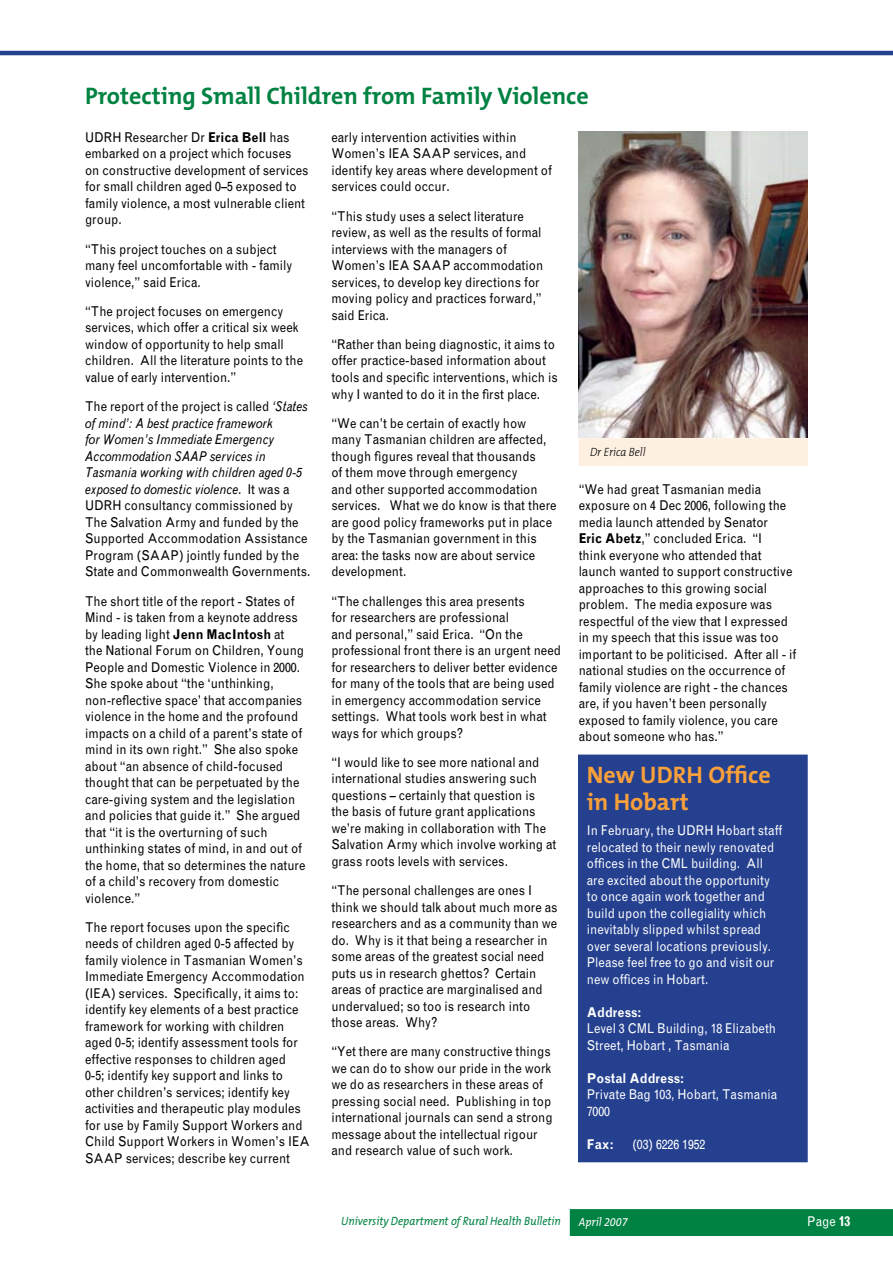
<style>
.page{position:relative;width:893px;height:1263px;background:#fff}
.page>*{position:absolute;margin:0;border:0;box-sizing:border-box;transform-origin:0 0}
.t1{font:700 24px "The Mix B7";color:#008242}
.t2{font:700 24px/27px "The Mix B7";color:#f9a03a}
.t3{font:13.5px/16.5px "Grotesque";color:#000;scale:.9 1}
.t4{font:13.5px/16.5px "Grotesque";color:#fff;scale:.9 1}
.t5{font:700 13.5px "Grotesque";color:#fff;scale:.9 1}
.t6{font:italic 12px "The Mix B5 Plain";color:#008242;scale:.9 1}
.t7{font:italic 300 12px "The Mix B3";color:#000;scale:.9 1}
.t8{font:italic 12px "The Mix B5 Plain";color:#fff;scale:.9 1}
.s1{font-weight:700}
.s2{font-style:italic}
</style>
<div class="page">
<div style="left:570px;top:1209px;width:323px;height:27px;background:#008242"></div>
<hr style="left:0;top:51px;width:893px;height:4px;background:#24408f">
<div style="left:578px;top:755px;width:229px;height:407px;background:#24408f"></div>
<img style="left:579px;top:132px;width:229px;height:306px">
<div style="left:579px;top:439px;width:228px;height:26px;background:#fef0e1"></div>
<h1 class="t1" style="left:85px;top:83px;width:505px">Protecting Small Children from Family Violence</h1>
<p class="t3" style="left:85px;top:129px;width:250px">UDRH Researcher Dr <span class="s1">Erica Bell</span> has embarked on a project which focuses on constructive development of services for small children aged 0–5 exposed to family violence, a most vulnerable client group.</p>
<p class="t3" style="left:85px;top:241px;width:232px">“This project touches on a subject many feel uncomfortable with - family violence,” said Erica.</p>
<p class="t3" style="left:85px;top:303px;width:244px">“The project focuses on emergency services, which offer a critical six week window of opportunity to help small children. All the literature points to the value of early intervention.”</p>
<p class="t3" style="left:85px;top:398px;width:252px">The report of the project is called <span class="s2">‘States of mind’: A best practice framework<br>for Women’s Immediate Emergency Accommodation SAAP services in Tasmania working with children aged 0-5 exposed to domestic violence</span>. It was a UDRH consultancy commissioned by The Salvation Army and funded by the Supported Accommodation Assistance Program (SAAP) jointly funded by the State and Commonwealth Governments.</p>
<p class="t3" style="left:85px;top:593px;width:247px">The short title of the report - States of Mind - is taken from a keynote address by leading light <span class="s1">Jenn MacIntosh</span> at<br>the National Forum on Children, Young People and Domestic Violence in 2000.<br>She spoke about “the ‘unthinking, non-reflective space’ that accompanies violence in the home and the profound impacts on a child of a parent’s state of mind in its own right.” She also spoke about “an absence of child-focused thought that can be perpetuated by the care-giving system and the legislation and policies that guide it.” She argued that “it is the overturning of such unthinking states of mind, in and out of the home, that so determines the nature of a child’s recovery from domestic violence.”</p>
<p class="t3" style="left:85px;top:919px;width:251px">The report focuses upon the specific needs of children aged 0-5 affected by family violence in Tasmanian Women’s Immediate Emergency Accommodation (IEA) services. Specifically, it aims to: identify key elements of a best practice framework for working with children aged 0-5; identify assessment tools for effective responses to children aged<br>0-5; identify key support and links to other children’s services; identify key activities and therapeutic play modules for use by Family Support Workers and Child Support Workers in Women’s IEA SAAP services; describe key current</p>
<p class="t3" style="left:331px;top:129px;width:247px">early intervention activities within Women’s IEA SAAP services, and identify key areas where development of services could occur.</p>
<p class="t3" style="left:331px;top:208px;width:237px">“This study uses a select literature review, as well as the results of formal interviews with the managers of<br>Women’s IEA SAAP accommodation services, to develop key directions for moving policy and practices forward,” said Erica.</p>
<p class="t3" style="left:331px;top:336px;width:253px">“Rather than being diagnostic, it aims to offer practice-based information about tools and specific interventions, which is why I wanted to do it in the first place.</p>
<p class="t3" style="left:331px;top:415px;width:252px">“We can’t be certain of exactly how many Tasmanian children are affected, though figures reveal that thousands<br>of them move through emergency<br>and other supported accommodation services. What we do know is that there are good policy frameworks put in place by the Tasmanian government in this area: the tasks now are about service development.</p>
<p class="t3" style="left:331px;top:593px;width:257px">“The challenges this area presents<br>for researchers are professional<br>and personal,” said Erica. “On the professional front there is an urgent need for researchers to deliver better evidence for many of the tools that are being used in emergency accommodation service settings. What tools work best in what ways for which groups?</p>
<p class="t3" style="left:331px;top:754px;width:252px">“I would like to see more national and international studies answering such questions – certainly that question is<br>the basis of future grant applications we’re making in collaboration with The Salvation Army which involve working at grass roots levels with services.</p>
<p class="t3" style="left:331px;top:882px;width:253px">“The personal challenges are ones I think we should talk about much more as researchers and as a community than we do. Why is it that being a researcher in some areas of the greatest social need puts us in research ghettos? Certain areas of practice are marginalised and undervalued; so too is research into those areas. Why?</p>
<p class="t3" style="left:331px;top:1043px;width:247px">“Yet there are many constructive things we can do to show our pride in the work we do as researchers in these areas of pressing social need. Publishing in top international journals can send a strong message about the intellectual rigour and research value of such work.</p>
<p class="t7" style="left:590px;top:446px;width:63px">Dr Erica Bell</p>
<p class="t3" style="left:579px;top:481px;width:243px">“We had great Tasmanian media exposure on 4 Dec 2006, following the media launch attended by Senator<br><span class="s1">Eric Abetz</span>,” concluded Erica. “I<br>think everyone who attended that launch wanted to support constructive approaches to this growing social problem. The media exposure was respectful of the view that I expressed in my speech that this issue was too important to be politicised. After all - if national studies on the occurrence of family violence are right - the chances are, if you haven’t been personally exposed to family violence, you care about someone who has.”</p>
<h1 class="t2" style="left:587px;top:762px;width:185px">New UDRH Office in Hobart</h1>
<p class="t4" style="left:587px;top:822px;width:219px">In February, the UDRH Hobart staff relocated to their newly renovated offices in the CML building. All are excited about the opportunity to once again work together and build upon the collegiality which inevitably slipped whilst spread over several locations previously.<br>Please feel free to go and visit our new offices in Hobart.</p>
<p class="t5" style="left:587px;top:1004px;width:62px">Address:</p>
<p class="t4" style="left:587px;top:1020px;width:212px">Level 3 CML Building, 18 Elizabeth<br>Street, Hobart , Tasmania</p>
<p class="t5" style="left:587px;top:1070px;width:110px">Postal Address:</p>
<p class="t4" style="left:587px;top:1086px;width:213px">Private Bag 103, Hobart, Tasmania<br>7000</p>
<p class="t5" style="left:587px;top:1136px;width:31px">Fax:</p>
<p class="t4" style="left:632px;top:1136px;width:83px">(03) 6226 1952</p>
<p class="t6" style="left:341px;top:1215px;width:246px">University Department of Rural Health Bulletin</p>
<p class="t8" style="left:579px;top:1215px;width:56px">April 2007</p>
<p class="t4" style="left:807px;top:1213px;width:49px">Page <span class="s1">13</span></p>
</div>
